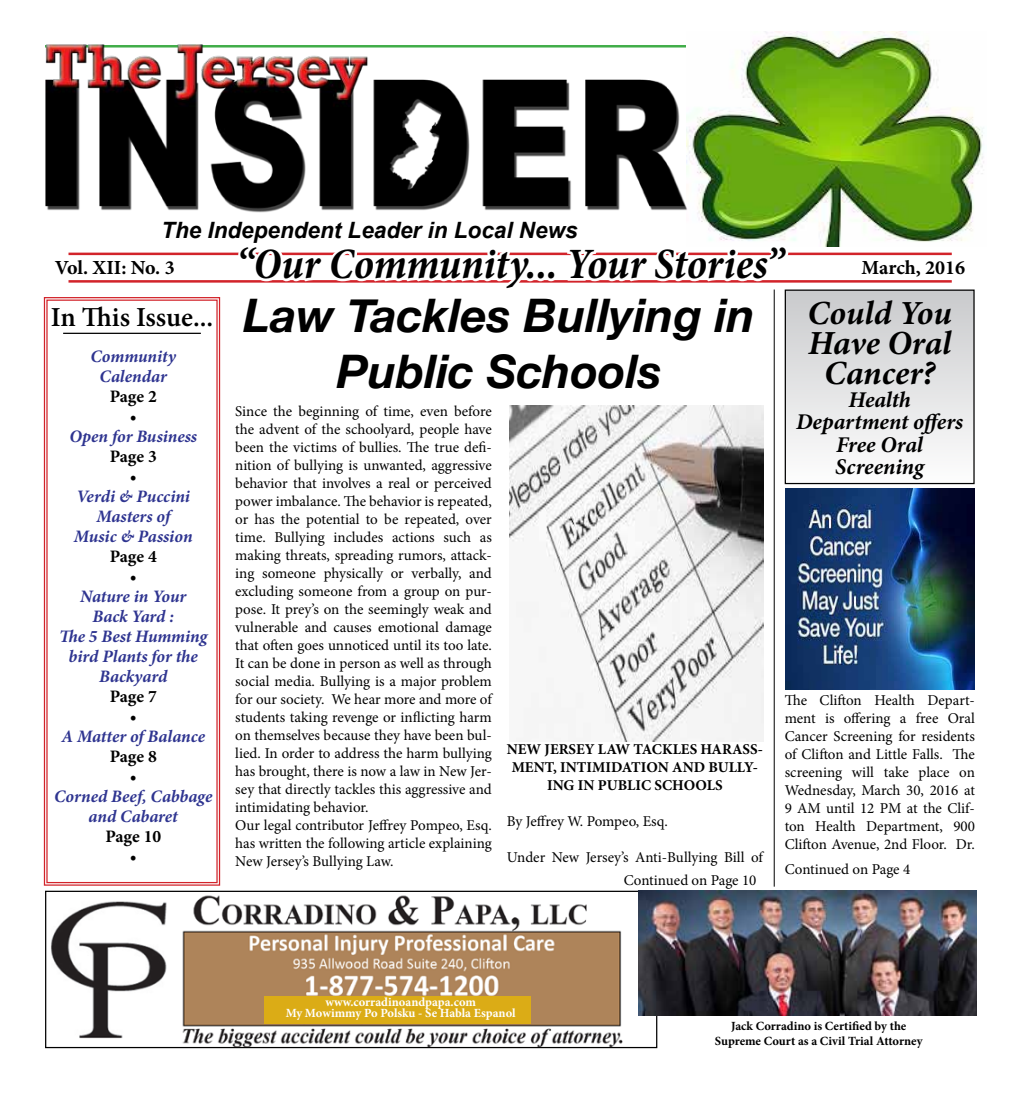
<style>
.page{position:relative;width:1020px;height:1103px;background:#fff}
.page>*{position:absolute;margin:0;border:0;box-sizing:border-box;transform-origin:0 0}
.t1{font:italic 700 46.25px/55.5px "Helvetica Neue";color:#000;text-align:center}
.t2{font:italic 700 condensed 43.75px "Minion Pro";letter-spacing:-.005em;color:#000}
.t3{font:italic 700 33.75px/30px "Minion Pro";letter-spacing:-.005em;color:#000;text-align:center}
.t4{font:600 27.5px "Minion Pro";letter-spacing:-.005em;color:#000}
.t5{font:italic 700 22.5px/22.5px "Minion Pro";letter-spacing:-.005em;color:#000;text-align:center}
.t6{font:italic 700 22.5px "Arial";color:#000}
.t7{font:700 20px "Minion Pro";color:#000}
.t8{font:italic 700 17.5px/20px "Minion Pro";letter-spacing:-.005em;color:#2e3490;text-align:center}
.t9{font:700 17.5px/20px "Minion Pro";letter-spacing:-.01em;color:#000;text-align:center}
.t10{font:15px/18px "Minion Pro";color:#000}
.t11{font:700 15px/18px "Minion Pro";color:#000;text-align:center}
.t12{font:700 12.5px/15px "Minion Pro";color:#000;text-align:center}
.t13{font:700 12.5px/11.2px "Minion Pro";letter-spacing:.01em;color:#fff;text-align:center}
</style>
<div class="page">
<hr style="left:68px;top:252px;width:884px;height:3px;background:#d2232a">
<hr style="left:68px;top:280px;width:884px;height:2px;background:#d2232a">
<svg style="left:236px;top:252px;width:299px;height:31px"></svg>
<div style="left:525px;top:269px;width:11px;height:12px;border:5px solid #fff;border-radius:50%"></div>
<div style="left:535px;top:269px;width:11px;height:12px;border:5px solid #fff;border-radius:50%"></div>
<div style="left:546px;top:269px;width:11px;height:12px;border:5px solid #fff;border-radius:50%"></div>
<svg style="left:564px;top:252px;width:227px;height:31px"></svg>
<svg style="left:43px;top:297px;width:178px;height:589px"></svg>
<hr style="left:63px;top:333px;width:138px;height:1px;background:#000">
<div style="left:785px;top:290px;width:189px;height:193px;background:linear-gradient(to bottom,#c9cacc,#fdfdfd)"></div>
<div style="left:784px;top:289px;width:190px;height:195px;border:1px solid #000"></div>
<img style="left:51px;top:895px;width:604px;height:151px">
<div style="left:45px;top:890px;width:612px;height:158px;border:1px solid #000"></div>
<img style="left:638px;top:890px;width:339px;height:125px">
<div style="left:265px;top:996px;width:266px;height:27px;background:#dbac16"></div>
<img style="left:694px;top:31px;width:290px;height:215px">
<img style="left:785px;top:489px;width:189px;height:200px">
<hr style="left:774px;top:289px;width:1px;height:597px;background:#000">
<img style="left:45px;top:44px;width:649px;height:169px">
<img style="left:510px;top:405px;width:253px;height:337px">
<h3 class="t6" style="left:161px;top:215px;width:418px">The Independent Leader in Local News</h3>
<h3 class="t7" style="left:55px;top:254px;width:121px">Vol. XII: No. 3</h3>
<h2 class="t2" style="left:236px;top:234px;width:549px">“Our Community... Your Stories”</h2>
<h3 class="t7" style="left:861px;top:254px;width:105px">March, 2016</h3>
<h3 class="t4" style="left:51px;top:298px;width:164px">In This Issue...</h3>
<p class="t8" style="left:90px;top:346px;width:87px">Community<br>Calendar</p>
<p class="t9" style="left:110px;top:386px;width:49px">Page 2 •</p>
<p class="t8" style="left:69px;top:426px;width:129px">Open for Business</p>
<p class="t9" style="left:110px;top:446px;width:49px">Page 3 •</p>
<p class="t8" style="left:74px;top:486px;width:120px">Verdi &amp; Puccini<br>Masters of<br>Music &amp; Passion</p>
<p class="t9" style="left:110px;top:546px;width:49px">Page 4 •</p>
<p class="t8" style="left:59px;top:586px;width:150px">Nature in Your<br>Back Yard :<br>The 5 Best Humming bird Plants for the<br>Backyard</p>
<p class="t9" style="left:110px;top:686px;width:49px">Page 7 •</p>
<p class="t8" style="left:61px;top:726px;width:145px">A Matter of Balance</p>
<p class="t9" style="left:110px;top:746px;width:49px">Page 8 •</p>
<p class="t8" style="left:54px;top:786px;width:160px">Corned Beef, Cabbage and Cabaret</p>
<p class="t9" style="left:105px;top:826px;width:57px">Page 10 •</p>
<h1 class="t1" style="left:244px;top:289px;width:513px">Law Tackles Bullying in<br>Public Schools</h1>
<p class="t10" style="left:235px;top:402px;width:258px">Since the beginning of time, even before the advent of the schoolyard, people have been the victims of bullies. The true defi&shy;nition of bullying is unwanted, aggressive behavior that involves a real or perceived power imbalance. The behavior is repeated, or has the potential to be repeated, over time. Bullying includes actions such as making threats, spreading rumors, attack&shy;ing someone physically or verbally, and excluding someone from a group on pur&shy;pose. It prey’s on the seemingly weak and vulnerable and causes emotional damage that often goes unnoticed until its too late.<br>It can be done in person as well as through social media. Bullying is a major problem for our society. We hear more and more of students taking revenge or inflicting harm on themselves because they have been bul&shy;lied. In order to address the harm bullying has brought, there is now a law in New Jer&shy;sey that directly tackles this aggressive and intimidating behavior.<br>Our legal contributor Jeffrey Pompeo, Esq. has written the following article explaining New Jersey’s Bullying Law.</p>
<p class="t11" style="left:507px;top:739px;width:258px">NEW JERSEY LAW TACKLES HARASS-<br>MENT, INTIMIDATION AND BULLY-<br>ING IN PUBLIC SCHOOLS</p>
<p class="t10" style="left:507px;top:812px;width:163px">By Jeffrey W. Pompeo, Esq.</p>
<p class="t10" style="left:624px;top:845px;width:141px;line-height:22.9px;text-indent:-117px">Under New Jersey’s Anti-Bullying Bill of<br>Continued on Page 10</p>
<h3 class="t3" style="left:807px;top:298px;width:146px">Could You<br>Have Oral<br>Cancer?</h3>
<h3 class="t5" style="left:796px;top:388px;width:169px">Health<br>Department offers<br>Free Oral<br>Screening</h3>
<p class="t10" style="left:784px;top:691px;width:192px;text-align:justify">The Clifton Health Depart&shy;ment is offering a free Oral Cancer Screening for residents of Clifton and Little Falls. The screening will take place on Wednesday, March 30, 2016 at 9 AM until 12 PM at the Clif&shy;ton Health Department, 900<br>Clifton Avenue, 2nd Floor. Dr.</p>
<p class="t10" style="left:784px;top:860px;width:127px">Continued on Page 4</p>
<p class="t13" style="left:286px;top:995px;width:231px">www.corradinoandpapa.com<br>My Mowimmy Po Polsku - Se Habla Espanol</p>
<p class="t12" style="left:715px;top:1018px;width:209px">Jack Corradino is Certified by the<br>Supreme Court as a Civil Trial Attorney</p>
</div>
